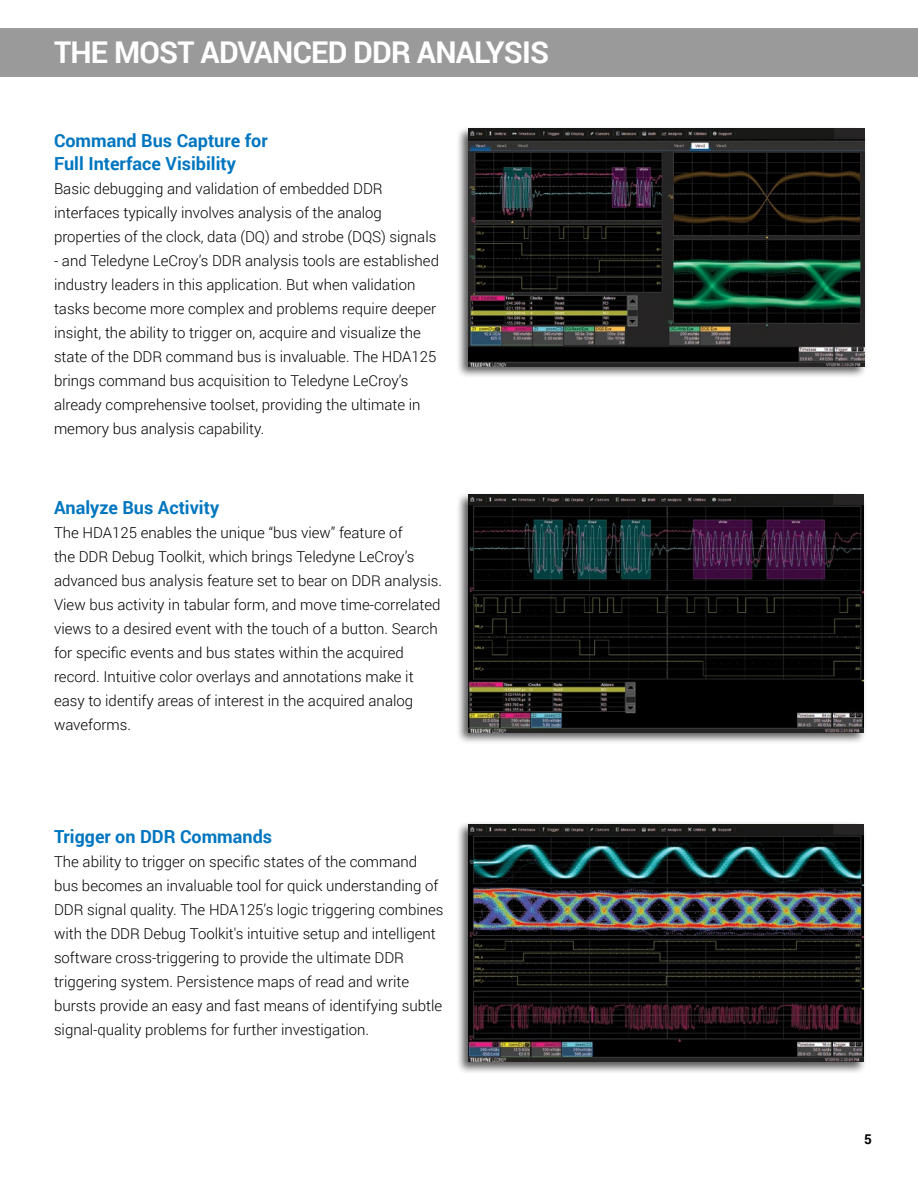
<style>
.page{position:relative;width:918px;height:1188px;background:#fff}
.page>*{position:absolute;margin:0;border:0;box-sizing:border-box;transform-origin:0 0}
.t1{font:700 30px "Roboto";letter-spacing:-.025em;color:#fff}
.t2{font:700 18px/22.5px "Roboto";color:#0076c0}
.t3{font:300 15px/24px "Roboto";color:#000}
.t4{font:700 13.5px "Roboto";color:#000}
</style>
<div class="page">
<div style="left:0;top:28px;width:918px;height:49px;background:#9a9a9a"></div>
<div style="left:456px;top:492px;width:410px;height:252px;background:#000;opacity:.65"></div>
<img style="left:468px;top:495px;width:396px;height:237px">
<div style="left:456px;top:126px;width:411px;height:252px;background:#000;opacity:.65"></div>
<img style="left:468px;top:129px;width:396px;height:237px">
<div style="left:456px;top:822px;width:410px;height:252px;background:#000;opacity:.65"></div>
<img style="left:468px;top:824px;width:396px;height:238px">
<h1 class="t1" style="left:54px;top:31px;width:497px">THE MOST ADVANCED DDR ANALYSIS</h1>
<p class="t2" style="left:54px;top:129px;width:215px">Command Bus Capture for<br>Full Interface Visibility</p>
<p class="t3" style="left:54px;top:176px;width:384px">Basic debugging and validation of embedded DDR interfaces typically involves analysis of the analog properties of the clock, data (DQ) and strobe (DQS) signals</p>
<p class="t3" style="left:54px;top:248px;width:387px">- and Teledyne LeCroy’s DDR analysis tools are established industry leaders in this application. But when validation tasks become more complex and problems require deeper insight, the ability to trigger on, acquire and visualize the state of the DDR command bus is invaluable. The HDA125 brings command bus acquisition to Teledyne LeCroy’s already comprehensive toolset, providing the ultimate in memory bus analysis capability.</p>
<p class="t2" style="left:54px;top:495px;width:167px">Analyze Bus Activity</p>
<p class="t3" style="left:54px;top:520px;width:390px">The HDA125 enables the unique “bus view” feature of<br>the DDR Debug Toolkit, which brings Teledyne LeCroy’s advanced bus analysis feature set to bear on DDR analysis.<br>View bus activity in tabular form, and move time-correlated views to a desired event with the touch of a button. Search for specific events and bus states within the acquired record. Intuitive color overlays and annotations make it easy to identify areas of interest in the acquired analog waveforms.</p>
<p class="t2" style="left:54px;top:825px;width:220px">Trigger on DDR Commands</p>
<p class="t3" style="left:54px;top:849px;width:391px">The ability to trigger on specific states of the command bus becomes an invaluable tool for quick understanding of DDR signal quality. The HDA125’s logic triggering combines with the DDR Debug Toolkit's intuitive setup and intelligent software cross-triggering to provide the ultimate DDR triggering system. Persistence maps of read and write bursts provide an easy and fast means of identifying subtle signal-quality problems for further investigation.</p>
<p class="t4" style="left:864px;top:1130px;width:9px">5</p>
</div>
